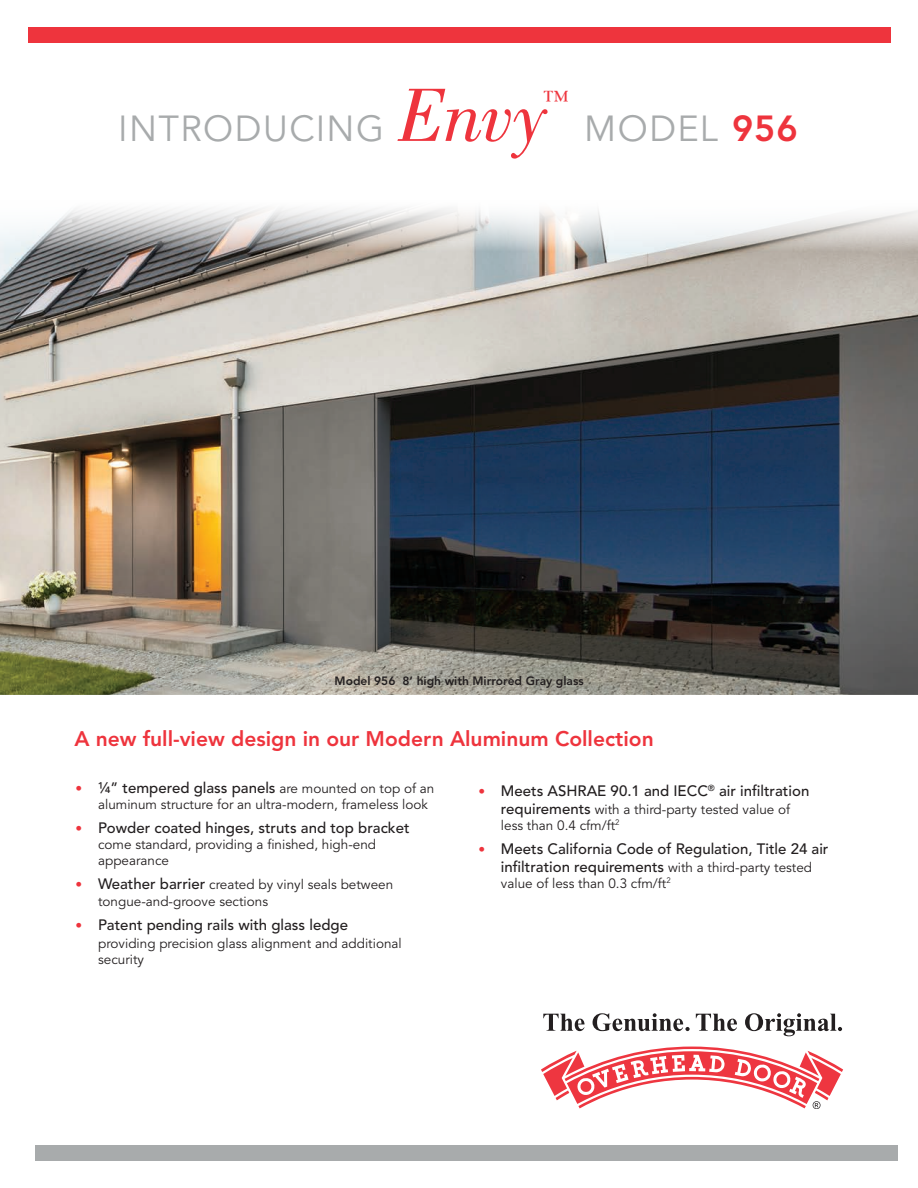
<style>
.page{position:relative;width:918px;height:1188px;background:#fff}
.page>*{position:absolute;margin:0;border:0;box-sizing:border-box;transform-origin:0 0}
.t1{font:36px "Avenir LT Std";letter-spacing:.04em;color:#a8abac}
.t2{font:italic 26.25px "Bodoni Std";color:#ee343d}
.t3{font:800 21px "Avenir LT Std";color:#ee343d}
.t4{font:500 15px/18px "Avenir LT Std";color:#231f20;text-align:center}
.t5{font:13.5px/16.2px "Avenir LT Std";color:#231f20}
.t6{font:800 12px "Avenir LT Std";color:#231f20}
.s1{font-family:"Bodoni Std";font-style:italic;font-size:78px;color:#ee343d}
.s2{font-weight:800;color:#ee343d}
.s3{font-weight:400;font-size:13.5px;color:#ee343d}
.s4{font-weight:400;font-size:13.5px}
.s5{color:#ee343d}
.s6{font-weight:500;font-size:15px}
</style>
<div class="page">
<img style="left:0;top:208px;width:918px;height:486px">
<div style="left:28px;top:28px;width:863px;height:15px;background:#ee343d"></div>
<div style="left:36px;top:1146px;width:862px;height:15px;background:#a8abac"></div>
<svg style="left:543px;top:1014px;width:42px;height:17px"></svg>
<svg style="left:593px;top:1013px;width:97px;height:18px"></svg>
<svg style="left:696px;top:1014px;width:41px;height:17px"></svg>
<svg style="left:745px;top:1013px;width:97px;height:23px"></svg>
<svg style="left:541px;top:1046px;width:302px;height:63px"></svg>
<h1 class="t1" style="left:118px;top:108px;width:431px">INTRODUCING <span class="s1">Envy</span></h1>
<h2 class="t2" style="left:543px;top:85px;width:27px">™</h2>
<h1 class="t1" style="left:584px;top:108px;width:215px">MODEL <span class="s2">956</span></h1>
<p class="t6" style="left:335px;top:674px;width:251px">Model 956 8’ high with Mirrored Gray glass</p>
<h3 class="t3" style="left:74px;top:726px;width:581px">A new full-view design in our Modern Aluminum Collection</h3>
<p class="t4" style="left:76px;top:779px;width:360px"><span class="s3">•</span> ¼” tempered glass panels <span class="s4">are mounted on top of an</span></p>
<p class="t5" style="left:98px;top:797px;width:331px">aluminum structure for an ultra-modern, frameless look</p>
<p class="t4" style="left:76px;top:819px;width:335px"><span class="s3">•</span> Powder coated hinges, struts and top bracket</p>
<p class="t5" style="left:98px;top:837px;width:280px">come standard, providing a finished, high-end appearance</p>
<p class="t5" style="left:98px;top:877px;width:297px;text-indent:-23px"><span class="s5">•</span> <span class="s6">Weather barrier</span> created by vinyl seals between tongue-and-groove sections</p>
<p class="t4" style="left:76px;top:916px;width:274px"><span class="s3">•</span> Patent pending rails with glass ledge</p>
<p class="t5" style="left:98px;top:935px;width:305px">providing precision glass alignment and additional security</p>
<p class="t4" style="left:478px;top:782px;width:332px"><span class="s3">•</span> Meets ASHRAE 90.1 and IECC<sup>®</sup> air infiltration</p>
<p class="t5" style="left:501px;top:801px;width:291px"><span class="s6">requirements</span> with a third-party tested value of less than 0.4 cfm/ft<sup>2</sup></p>
<p class="t4" style="left:478px;top:840px;width:352px"><span class="s3">•</span> Meets California Code of Regulation, Title 24 air infiltration requirements <span class="s4">with a third-party tested</span></p>
<p class="t5" style="left:501px;top:876px;width:171px">value of less than 0.3 cfm/ft<sup>2</sup></p>
</div>
